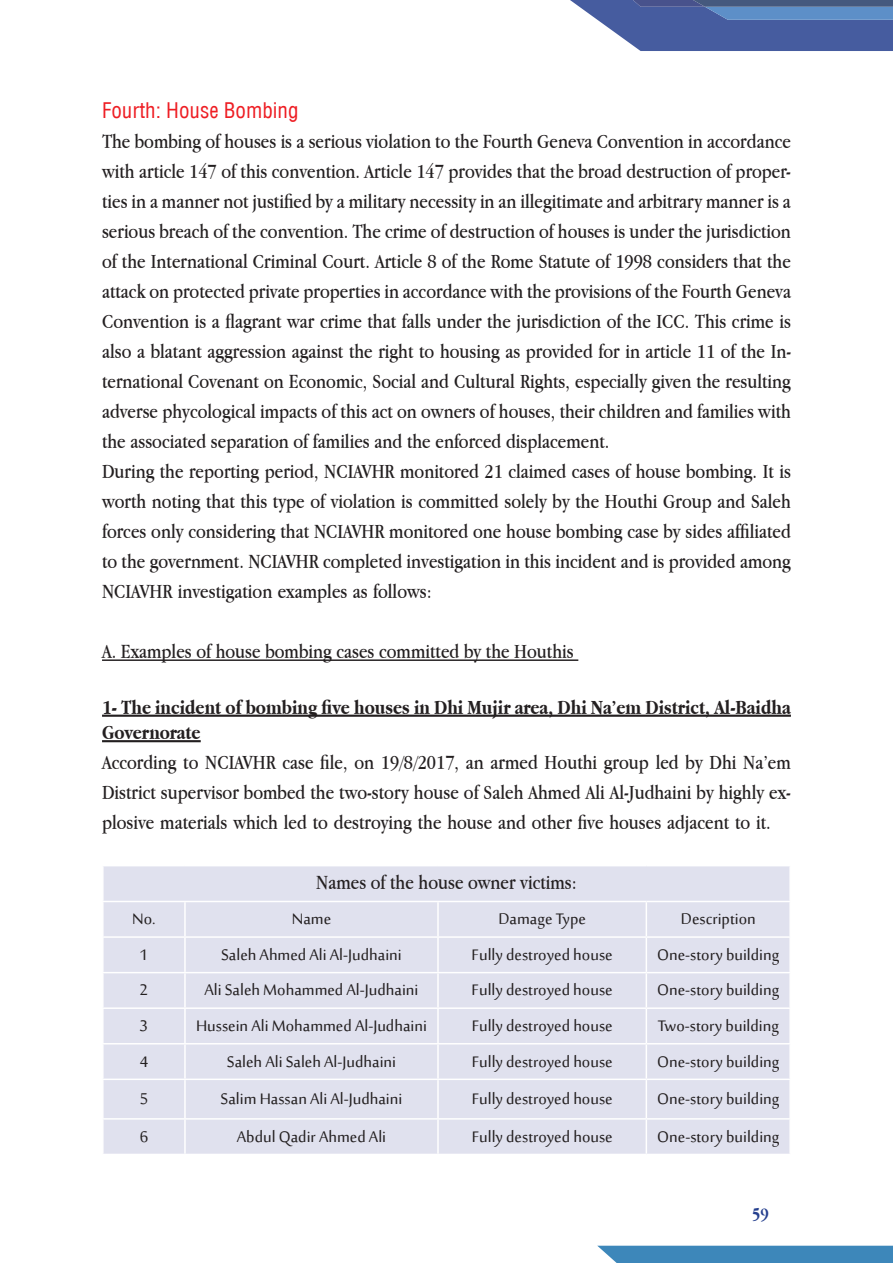
<style>
.page{position:relative;width:893px;height:1263px;background:#fff}
.page>*{position:absolute;margin:0;border:0;box-sizing:border-box;transform-origin:0 0}
.t1{font:21px/30px "Apple Garamond";color:#231f20}
.t2{font:21px "Sakkal Majalla";color:#231f20}
.t3{font:700 21px/25.5px "Apple Garamond";color:#231f20}
.t4{font:condensed 21px "Helvetica LT";color:#ee1d23}
.t5{font:700 18px "Apple Garamond";color:#253f8e}
</style>
<div class="page">
<svg style="left:570px;top:0;width:323px;height:51px;background:#5e75ac"></svg>
<div style="left:597px;top:1246px;width:296px;height:17px;background:#3d87ba"></div>
<hr style="left:102px;top:659px;width:476px;height:2px;background:#231f20">
<hr style="left:102px;top:715px;width:689px;height:2px;background:#231f20">
<hr style="left:102px;top:740px;width:99px;height:2px;background:#231f20">
<div style="left:104px;top:866px;width:685px;height:288px;background:#e0e1ee"></div>
<hr style="left:102px;top:901px;width:83px;height:1px;background:#fff">
<hr style="left:185px;top:901px;width:253px;height:1px;background:#fff">
<hr style="left:438px;top:901px;width:208px;height:1px;background:#fff">
<hr style="left:646px;top:901px;width:145px;height:1px;background:#fff">
<hr style="left:184px;top:902px;width:2px;height:34px;background:#fff">
<hr style="left:437px;top:902px;width:2px;height:34px;background:#fff">
<hr style="left:646px;top:902px;width:1px;height:34px;background:#fff">
<hr style="left:184px;top:938px;width:2px;height:34px;background:#fff">
<hr style="left:437px;top:938px;width:2px;height:34px;background:#fff">
<hr style="left:646px;top:938px;width:1px;height:34px;background:#fff">
<hr style="left:184px;top:973px;width:2px;height:34px;background:#fff">
<hr style="left:437px;top:973px;width:2px;height:34px;background:#fff">
<hr style="left:646px;top:973px;width:1px;height:34px;background:#fff">
<hr style="left:184px;top:1009px;width:2px;height:34px;background:#fff">
<hr style="left:437px;top:1009px;width:2px;height:34px;background:#fff">
<hr style="left:646px;top:1009px;width:1px;height:34px;background:#fff">
<hr style="left:184px;top:1044px;width:2px;height:34px;background:#fff">
<hr style="left:437px;top:1044px;width:2px;height:34px;background:#fff">
<hr style="left:646px;top:1044px;width:1px;height:34px;background:#fff">
<hr style="left:184px;top:1080px;width:2px;height:38px;background:#fff">
<hr style="left:437px;top:1080px;width:2px;height:38px;background:#fff">
<hr style="left:646px;top:1080px;width:1px;height:38px;background:#fff">
<hr style="left:184px;top:1119px;width:2px;height:35px;background:#fff">
<hr style="left:437px;top:1119px;width:2px;height:35px;background:#fff">
<hr style="left:646px;top:1119px;width:1px;height:35px;background:#fff">
<hr style="left:102px;top:936px;width:83px;height:2px;background:#fff">
<hr style="left:185px;top:936px;width:253px;height:2px;background:#fff">
<hr style="left:438px;top:936px;width:208px;height:2px;background:#fff">
<hr style="left:646px;top:936px;width:145px;height:2px;background:#fff">
<hr style="left:102px;top:972px;width:83px;height:1px;background:#fff">
<hr style="left:185px;top:972px;width:253px;height:1px;background:#fff">
<hr style="left:438px;top:972px;width:208px;height:1px;background:#fff">
<hr style="left:646px;top:972px;width:145px;height:1px;background:#fff">
<hr style="left:102px;top:1007px;width:83px;height:2px;background:#fff">
<hr style="left:185px;top:1007px;width:253px;height:2px;background:#fff">
<hr style="left:438px;top:1007px;width:208px;height:2px;background:#fff">
<hr style="left:646px;top:1007px;width:145px;height:2px;background:#fff">
<hr style="left:102px;top:1043px;width:83px;height:1px;background:#fff">
<hr style="left:185px;top:1043px;width:253px;height:1px;background:#fff">
<hr style="left:438px;top:1043px;width:208px;height:1px;background:#fff">
<hr style="left:646px;top:1043px;width:145px;height:1px;background:#fff">
<hr style="left:102px;top:1078px;width:83px;height:2px;background:#fff">
<hr style="left:185px;top:1078px;width:253px;height:2px;background:#fff">
<hr style="left:438px;top:1078px;width:208px;height:2px;background:#fff">
<hr style="left:646px;top:1078px;width:145px;height:2px;background:#fff">
<hr style="left:102px;top:1118px;width:83px;height:1px;background:#fff">
<hr style="left:185px;top:1118px;width:253px;height:1px;background:#fff">
<hr style="left:438px;top:1118px;width:208px;height:1px;background:#fff">
<hr style="left:646px;top:1118px;width:145px;height:1px;background:#fff">
<p class="t4" style="left:102px;top:97px;width:198px">Fourth: House Bombing</p>
<p class="t1" style="left:102px;top:126px;width:690px">The bombing of houses is a serious violation to the Fourth Geneva Convention in accordance with article 147 of this convention. Article 147 provides that the broad destruction of proper&shy;ties in a manner not justified by a military necessity in an illegitimate and arbitrary manner is a serious breach of the convention. The crime of destruction of houses is under the jurisdiction of the International Criminal Court. Article 8 of the Rome Statute of 1998 considers that the attack on protected private properties in accordance with the provisions of the Fourth Geneva Convention is a flagrant war crime that falls under the jurisdiction of the ICC. This crime is also a blatant aggression against the right to housing as provided for in article 11 of the In&shy;ternational Covenant on Economic, Social and Cultural Rights, especially given the resulting adverse phycological impacts of this act on owners of houses, their children and families with the associated separation of families and the enforced displacement.<br>During the reporting period, NCIAVHR monitored 21 claimed cases of house bombing. It is worth noting that this type of violation is committed solely by the Houthi Group and Saleh forces only considering that NCIAVHR monitored one house bombing case by sides affiliated to the government. NCIAVHR completed investigation in this incident and is provided among NCIAVHR investigation examples as follows:</p>
<p class="t1" style="left:102px;top:636px;width:473px">A. Examples of house bombing cases committed by the Houthis</p>
<p class="t3" style="left:102px;top:694px;width:690px">1- The incident of bombing five houses in Dhi Mujir area, Dhi Na’em District, Al-Baidha<br>Governorate</p>
<p class="t1" style="left:102px;top:747px;width:690px;text-align:justify">According to NCIAVHR case file, on 19/8/2017, an armed Houthi group led by Dhi Na’em District supervisor bombed the two-story house of Saleh Ahmed Ali Al-Judhaini by highly ex&shy;plosive materials which led to destroying the house and other five houses adjacent to it.</p>
<p class="t1" style="left:316px;top:866px;width:262px">Names of the house owner victims:</p>
<p class="t2" style="left:132px;top:907px;width:25px">No.</p>
<p class="t2" style="left:292px;top:907px;width:41px">Name</p>
<p class="t2" style="left:498px;top:907px;width:89px">Damage Type</p>
<p class="t2" style="left:681px;top:907px;width:76px">Description</p>
<p class="t2" style="left:140px;top:943px;width:10px">1</p>
<p class="t2" style="left:221px;top:943px;width:182px">Saleh Ahmed Ali Al-Judhaini</p>
<p class="t2" style="left:472px;top:943px;width:143px">Fully destroyed house</p>
<p class="t2" style="left:657px;top:943px;width:124px">One-story building</p>
<p class="t2" style="left:140px;top:979px;width:10px">2</p>
<p class="t2" style="left:204px;top:979px;width:215px">Ali Saleh Mohammed Al-Judhaini</p>
<p class="t2" style="left:472px;top:979px;width:143px">Fully destroyed house</p>
<p class="t2" style="left:657px;top:979px;width:124px">One-story building</p>
<p class="t2" style="left:140px;top:1014px;width:10px">3</p>
<p class="t2" style="left:196px;top:1014px;width:232px">Hussein Ali Mohammed Al-Judhaini</p>
<p class="t2" style="left:472px;top:1014px;width:143px">Fully destroyed house</p>
<p class="t2" style="left:658px;top:1014px;width:123px">Two-story building</p>
<p class="t2" style="left:140px;top:1050px;width:10px">4</p>
<p class="t2" style="left:227px;top:1050px;width:171px">Saleh Ali Saleh Al-Judhaini</p>
<p class="t2" style="left:472px;top:1050px;width:143px">Fully destroyed house</p>
<p class="t2" style="left:657px;top:1050px;width:124px">One-story building</p>
<p class="t2" style="left:140px;top:1087px;width:10px">5</p>
<p class="t2" style="left:221px;top:1087px;width:183px">Salim Hassan Ali Al-Judhaini</p>
<p class="t2" style="left:472px;top:1087px;width:143px">Fully destroyed house</p>
<p class="t2" style="left:657px;top:1087px;width:124px">One-story building</p>
<p class="t2" style="left:140px;top:1125px;width:10px">6</p>
<p class="t2" style="left:237px;top:1125px;width:151px">Abdul Qadir Ahmed Ali</p>
<p class="t2" style="left:472px;top:1125px;width:143px">Fully destroyed house</p>
<p class="t2" style="left:657px;top:1125px;width:124px">One-story building</p>
<p class="t5" style="left:752px;top:1204px;width:18px">59</p>
</div>
